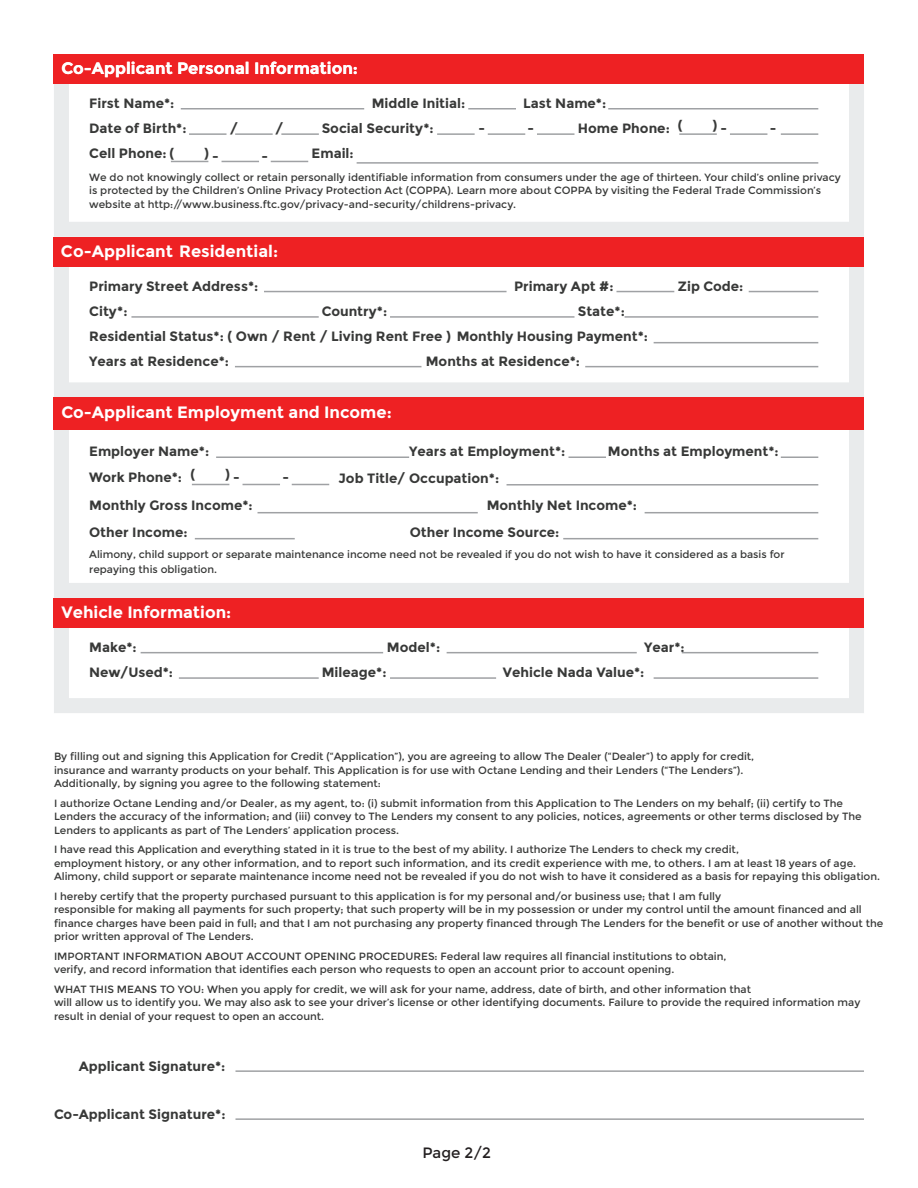
<style>
.page{position:relative;width:918px;height:1188px;background:#fff}
.page>*{position:absolute;margin:0;border:0;box-sizing:border-box;transform-origin:0 0}
.t1{font:700 16.5px "Montserrat";color:#fff}
.t2{font:15px "Montserrat";color:#231f20}
.t3{font:700 13.5px "Montserrat";color:#383938}
.t4{font:10.5px/13.5px "Montserrat";color:#383938}
</style>
<div class="page">
<div style="left:54px;top:613px;width:810px;height:100px;border:15px solid #e9ebec"></div>
<hr style="left:141px;top:652px;width:242px;height:1px;background:#9fa1a4">
<hr style="left:447px;top:652px;width:190px;height:1px;background:#9fa1a4">
<hr style="left:682px;top:652px;width:136px;height:1px;background:#9fa1a4">
<hr style="left:179px;top:677px;width:140px;height:2px;background:#9fa1a4">
<hr style="left:390px;top:677px;width:106px;height:2px;background:#9fa1a4">
<hr style="left:654px;top:677px;width:164px;height:2px;background:#9fa1a4">
<div style="left:54px;top:598px;width:810px;height:30px;background:#ee2123"></div>
<hr style="left:236px;top:1070px;width:628px;height:2px;background:#9fa1a4">
<hr style="left:236px;top:1118px;width:628px;height:2px;background:#9fa1a4">
<div style="left:54px;top:69px;width:810px;height:168px;border:15px solid #e9ebec"></div>
<hr style="left:181px;top:108px;width:183px;height:2px;background:#9fa1a4">
<hr style="left:468px;top:108px;width:48px;height:2px;background:#9fa1a4">
<hr style="left:608px;top:108px;width:210px;height:2px;background:#9fa1a4">
<hr style="left:537px;top:133px;width:37px;height:2px;background:#9fa1a4">
<hr style="left:281px;top:133px;width:38px;height:2px;background:#9fa1a4">
<hr style="left:781px;top:133px;width:37px;height:2px;background:#9fa1a4">
<hr style="left:488px;top:133px;width:37px;height:2px;background:#9fa1a4">
<hr style="left:235px;top:133px;width:38px;height:2px;background:#9fa1a4">
<hr style="left:730px;top:133px;width:37px;height:2px;background:#9fa1a4">
<hr style="left:437px;top:133px;width:38px;height:2px;background:#9fa1a4">
<hr style="left:189px;top:133px;width:38px;height:2px;background:#9fa1a4">
<hr style="left:679px;top:133px;width:38px;height:2px;background:#9fa1a4">
<hr style="left:271px;top:161px;width:37px;height:1px;background:#9fa1a4">
<hr style="left:222px;top:161px;width:37px;height:1px;background:#9fa1a4">
<hr style="left:171px;top:161px;width:37px;height:1px;background:#9fa1a4">
<hr style="left:357px;top:162px;width:461px;height:2px;background:#9fa1a4">
<div style="left:54px;top:54px;width:810px;height:30px;background:#ee2123"></div>
<div style="left:54px;top:252px;width:810px;height:145px;border:15px solid #e9ebec"></div>
<hr style="left:264px;top:291px;width:243px;height:1px;background:#9fa1a4">
<hr style="left:616px;top:291px;width:58px;height:1px;background:#9fa1a4">
<hr style="left:749px;top:291px;width:69px;height:1px;background:#9fa1a4">
<hr style="left:131px;top:316px;width:188px;height:2px;background:#9fa1a4">
<hr style="left:235px;top:366px;width:186px;height:1px;background:#9fa1a4">
<hr style="left:585px;top:366px;width:233px;height:1px;background:#9fa1a4">
<hr style="left:390px;top:316px;width:184px;height:2px;background:#9fa1a4">
<hr style="left:625px;top:316px;width:193px;height:2px;background:#9fa1a4">
<hr style="left:654px;top:342px;width:164px;height:1px;background:#9fa1a4">
<div style="left:54px;top:237px;width:810px;height:30px;background:#ee2123"></div>
<div style="left:54px;top:415px;width:810px;height:183px;border:15px solid #e9ebec"></div>
<hr style="left:216px;top:456px;width:193px;height:2px;background:#9fa1a4">
<hr style="left:781px;top:456px;width:37px;height:2px;background:#9fa1a4">
<hr style="left:568px;top:456px;width:38px;height:2px;background:#9fa1a4">
<hr style="left:195px;top:538px;width:100px;height:1px;background:#9fa1a4">
<hr style="left:563px;top:538px;width:255px;height:1px;background:#9fa1a4">
<hr style="left:507px;top:484px;width:311px;height:2px;background:#9fa1a4">
<hr style="left:292px;top:484px;width:37px;height:1px;background:#9fa1a4">
<hr style="left:243px;top:484px;width:37px;height:1px;background:#9fa1a4">
<hr style="left:192px;top:484px;width:37px;height:1px;background:#9fa1a4">
<hr style="left:645px;top:512px;width:173px;height:1px;background:#9fa1a4">
<hr style="left:258px;top:512px;width:220px;height:1px;background:#9fa1a4">
<div style="left:54px;top:397px;width:810px;height:33px;background:#ee2123"></div>
<h1 class="t1" style="left:61px;top:59px;width:298px">Co-Applicant Personal Information:</h1>
<p class="t3" style="left:89px;top:95px;width:87px">First Name*:</p>
<p class="t3" style="left:372px;top:95px;width:95px">Middle Initial:</p>
<p class="t3" style="left:523px;top:95px;width:85px">Last Name*:</p>
<p class="t3" style="left:322px;top:120px;width:114px">Social Security*:</p>
<p class="t3" style="left:578px;top:120px;width:93px">Home Phone:</p>
<p class="t3" style="left:89px;top:146px;width:87px">Cell Phone: (</p>
<p class="t3" style="left:312px;top:146px;width:44px">Email:</p>
<p class="t3" style="left:89px;top:120px;width:99px">Date of Birth*:</p>
<p class="t3" style="left:230px;top:120px;width:10px">/</p>
<p class="t3" style="left:275px;top:120px;width:10px">/</p>
<p class="t3" style="left:478px;top:120px;width:8px">-</p>
<p class="t3" style="left:528px;top:120px;width:8px">-</p>
<p class="t3" style="left:678px;top:117px;width:6px">(</p>
<p class="t3" style="left:713px;top:117px;width:6px">)</p>
<p class="t3" style="left:721px;top:120px;width:8px">-</p>
<p class="t3" style="left:770px;top:120px;width:8px">-</p>
<p class="t3" style="left:204px;top:145px;width:6px">)</p>
<p class="t3" style="left:212px;top:148px;width:8px">-</p>
<p class="t3" style="left:261px;top:148px;width:8px">-</p>
<p class="t4" style="left:89px;top:170px;width:753px">We do not knowingly collect or retain personally identifiable information from consumers under the age of thirteen. Your child’s online privacy is protected by the Children’s Online Privacy Protection Act (COPPA). Learn more about COPPA by visiting the Federal Trade Commission’s website at http://www.business.ftc.gov/privacy-and-security/childrens-privacy.</p>
<p class="t1" style="left:61px;top:241px;width:219px">Co-Applicant Residential:</p>
<p class="t3" style="left:89px;top:278px;width:171px">Primary Street Address*:</p>
<p class="t3" style="left:514px;top:278px;width:101px">Primary Apt #:</p>
<p class="t3" style="left:678px;top:278px;width:67px">Zip Code:</p>
<p class="t3" style="left:322px;top:303px;width:67px">Country*:</p>
<p class="t3" style="left:578px;top:303px;width:48px">State*:</p>
<p class="t3" style="left:89px;top:328px;width:560px">Residential Status*: ( Own / Rent / Living Rent Free ) Monthly Housing Payment*:</p>
<p class="t3" style="left:89px;top:303px;width:40px">City*:</p>
<p class="t3" style="left:89px;top:353px;width:141px">Years at Residence*:</p>
<p class="t3" style="left:426px;top:353px;width:156px">Months at Residence*:</p>
<p class="t1" style="left:61px;top:403px;width:332px">Co-Applicant Employment and Income:</p>
<p class="t3" style="left:89px;top:443px;width:122px">Employer Name*:</p>
<p class="t3" style="left:409px;top:443px;width:158px">Years at Employment*:</p>
<p class="t3" style="left:608px;top:443px;width:172px">Months at Employment*:</p>
<p class="t3" style="left:89px;top:469px;width:94px">Work Phone*:</p>
<p class="t3" style="left:339px;top:470px;width:162px">Job Title/ Occupation*:</p>
<p class="t3" style="left:89px;top:497px;width:165px">Monthly Gross Income*:</p>
<p class="t3" style="left:487px;top:497px;width:152px">Monthly Net Income*:</p>
<p class="t3" style="left:89px;top:524px;width:100px">Other Income:</p>
<p class="t3" style="left:410px;top:524px;width:151px">Other Income Source:</p>
<p class="t3" style="left:190px;top:466px;width:6px">(</p>
<p class="t3" style="left:225px;top:466px;width:6px">)</p>
<p class="t3" style="left:233px;top:470px;width:8px">-</p>
<p class="t3" style="left:282px;top:470px;width:8px">-</p>
<p class="t4" style="left:89px;top:546px;width:697px;line-height:15px">Alimony, child support or separate maintenance income need not be revealed if you do not wish to have it considered as a basis for repaying this obligation.</p>
<p class="t1" style="left:61px;top:603px;width:171px">Vehicle Information:</p>
<p class="t3" style="left:89px;top:639px;width:49px">Make*:</p>
<p class="t3" style="left:387px;top:639px;width:55px">Model*:</p>
<p class="t3" style="left:644px;top:639px;width:42px">Year*:</p>
<p class="t3" style="left:89px;top:664px;width:85px">New/Used*:</p>
<p class="t3" style="left:322px;top:664px;width:66px">Mileage*:</p>
<p class="t3" style="left:503px;top:664px;width:143px">Vehicle Nada Value*:</p>
<p class="t4" style="left:54px;top:750px;width:702px">By filling out and signing this Application for Credit (“Application”), you are agreeing to allow The Dealer (“Dealer”) to apply for credit,</p>
<p class="t4" style="left:54px;top:764px;width:691px">insurance and warranty products on your behalf. This Application is for use with Octane Lending and their Lenders (“The Lenders”).</p>
<p class="t4" style="left:54px;top:777px;width:329px">Additionally, by signing you agree to the following statement:</p>
<p class="t4" style="left:54px;top:797px;width:809px">I authorize Octane Lending and/or Dealer, as my agent, to: (i) submit information from this Application to The Lenders on my behalf; (ii) certify to The<br>Lenders the accuracy of the information; and (iii) convey to The Lenders my consent to any policies, notices, agreements or other terms disclosed by The<br>Lenders to applicants as part of The Lenders’ application process.</p>
<p class="t4" style="left:54px;top:843px;width:686px">I have read this Application and everything stated in it is true to the best of my ability. I authorize The Lenders to check my credit,</p>
<p class="t4" style="left:54px;top:857px;width:828px">employment history, or any other information, and to report such information, and its credit experience with me, to others. I am at least 18 years of age.<br>Alimony, child support or separate maintenance income need not be revealed if you do not wish to have it considered as a basis for repaying this obligation.</p>
<p class="t4" style="left:54px;top:890px;width:669px">I hereby certify that the property purchased pursuant to this application is for my personal and/or business use; that I am fully</p>
<p class="t4" style="left:54px;top:903px;width:831px">responsible for making all payments for such property; that such property will be in my possession or under my control until the amount financed and all finance charges have been paid in full; and that I am not purchasing any property financed through The Lenders for the benefit or use of another without the prior written approval of The Lenders.</p>
<p class="t4" style="left:54px;top:950px;width:674px">IMPORTANT INFORMATION ABOUT ACCOUNT OPENING PROCEDURES: Federal law requires all financial institutions to obtain,</p>
<p class="t4" style="left:54px;top:963px;width:622px">verify, and record information that identifies each person who requests to open an account prior to account opening.</p>
<p class="t4" style="left:54px;top:983px;width:699px">WHAT THIS MEANS TO YOU: When you apply for credit, we will ask for your name, address, date of birth, and other information that</p>
<p class="t4" style="left:54px;top:996px;width:808px">will allow us to identify you. We may also ask to see your driver’s license or other identifying documents. Failure to provide the required information may result in denial of your request to open an account.</p>
<p class="t3" style="left:79px;top:1058px;width:148px">Applicant Signature*:</p>
<p class="t3" style="left:54px;top:1106px;width:173px">Co-Applicant Signature*:</p>
<p class="t2" style="left:422px;top:1144px;width:70px">Page 2/2</p>
</div>
